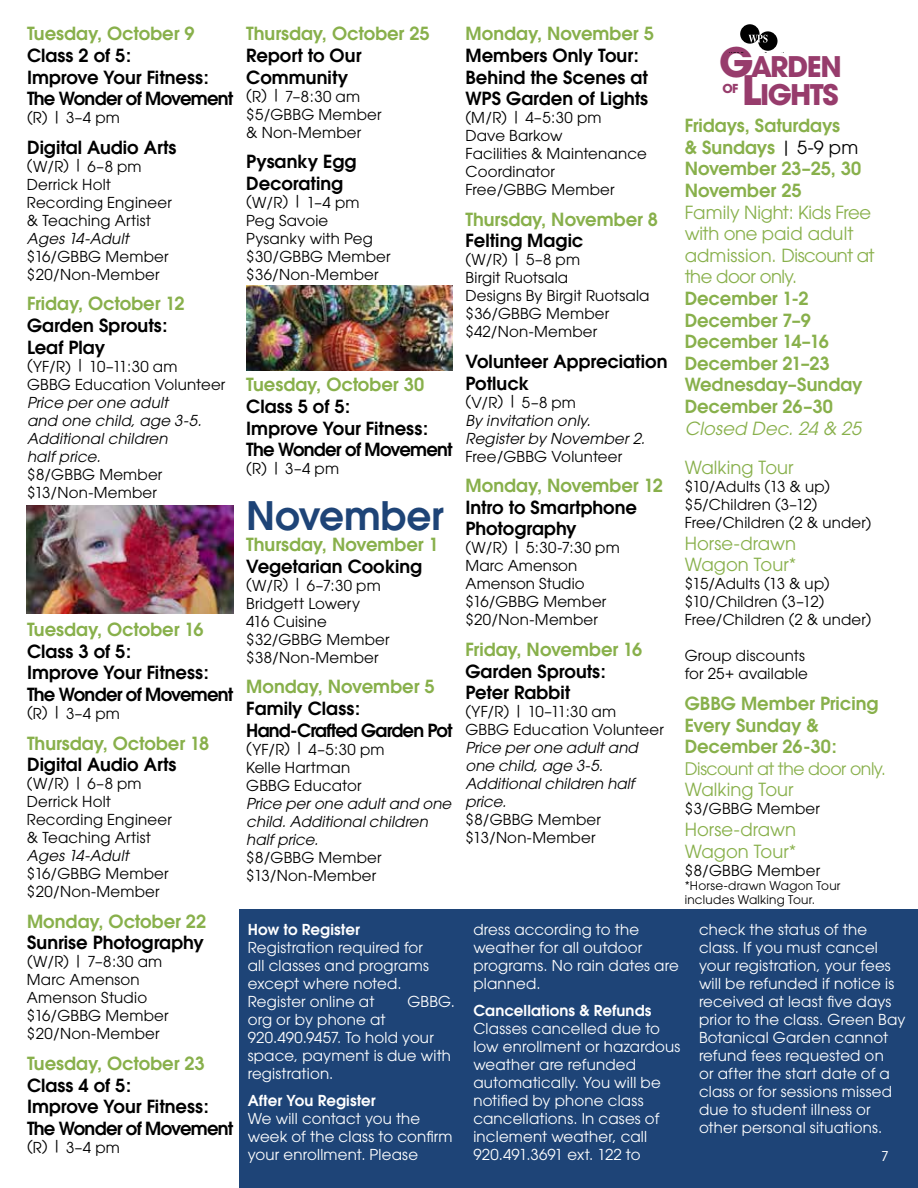
<style>
.page{position:relative;width:918px;height:1188px;background:#fff}
.page>*{position:absolute;margin:0;border:0;box-sizing:border-box;transform-origin:0 0}
.t1{font:600 39px "Avant Garde";letter-spacing:-.005em;color:#1e4477}
.t2{font:700 28.2px "Avant Garde";letter-spacing:-.055em;color:#973c6c}
.t3{font:600 18px/21.6px "Avant Garde";color:#88b04b}
.t4{font:600 18px/21.6px "Avant Garde";color:#000}
.t5{font:600 18px/21.6px "Avant Garde";letter-spacing:-.025em;color:#000}
.t6{font:18px/21.6px "Avant Garde";letter-spacing:-.015em;color:#88b04b}
.t7{font:18px/21.6px "Avant Garde";letter-spacing:.005em;color:#88b04b}
.t8{font:600 18px/21.6px "Avant Garde";letter-spacing:-.04em;color:#000}
.t9{font:italic 18px "Avant Garde";letter-spacing:.005em;color:#88b04b}
.t10{font:17.25px "Avant Garde";letter-spacing:-.025em;color:#88b04b}
.t11{font:15px/18px "Avant Garde";letter-spacing:.01em;color:#000}
.t12{font:15px/18px "Avant Garde";letter-spacing:.01em;color:#fff}
.t13{font:italic 15px/18px "Avant Garde";letter-spacing:.01em;color:#000}
.t14{font:600 15px "Avant Garde";letter-spacing:.005em;color:#fff}
.t15{font:13.5px "ITC Avant Garde Std";color:#fff}
.t16{font:700 12.3px "Avant Garde";color:#973c6c}
.t17{font:12px/14.4px "Avant Garde";letter-spacing:.02em;color:#000}
.s1{font-size:40.35px}
.s2{font-weight:400;color:#000}
</style>
<div class="page">
<img style="left:246px;top:285px;width:207px;height:85px">
<div style="left:758px;top:31px;width:20px;height:20px;background:#000;border-radius:50%"></div>
<svg style="left:740px;top:24px;width:20px;height:20px"></svg>
<svg style="left:748px;top:35px;width:20px;height:8px"></svg>
<div style="left:240px;top:909px;width:678px;height:279px;background:#1e4477"></div>
<img style="left:27px;top:505px;width:206px;height:109px">
<p class="t3" style="left:27px;top:23px;width:169px">Tuesday, October 9</p>
<p class="t5" style="left:27px;top:44px;width:208px">Class 2 of 5:<br>Improve Your Fitness:<br>The Wonder of Movement</p>
<p class="t11" style="left:27px;top:109px;width:94px">(R) | 3–4 pm</p>
<p class="t4" style="left:27px;top:136px;width:151px">Digital Audio Arts</p>
<p class="t11" style="left:27px;top:157px;width:146px">(W/R) | 6–8 pm<br>Derrick Holt<br>Recording Engineer &amp; Teaching Artist</p>
<p class="t13" style="left:27px;top:229px;width:103px">Ages 14-Adult</p>
<p class="t11" style="left:27px;top:247px;width:143px">$16/GBBG Member $20/Non-Member</p>
<p class="t3" style="left:27px;top:293px;width:159px">Friday, October 12</p>
<p class="t4" style="left:27px;top:314px;width:142px">Garden Sprouts:<br>Leaf Play</p>
<p class="t11" style="left:27px;top:357px;width:200px">(YF/R) | 10–11:30 am<br>GBBG Education Volunteer</p>
<p class="t13" style="left:27px;top:393px;width:176px">Price per one adult and one child, age 3-5.<br>Additional children<br>half price.</p>
<p class="t11" style="left:27px;top:465px;width:137px">$8/GBBG Member $13/Non-Member</p>
<p class="t3" style="left:27px;top:618px;width:178px">Tuesday, October 16</p>
<p class="t5" style="left:27px;top:640px;width:208px">Class 3 of 5:<br>Improve Your Fitness:<br>The Wonder of Movement</p>
<p class="t11" style="left:27px;top:704px;width:94px">(R) | 3–4 pm</p>
<p class="t3" style="left:27px;top:732px;width:184px">Thursday, October 18</p>
<p class="t4" style="left:27px;top:753px;width:151px">Digital Audio Arts</p>
<p class="t11" style="left:27px;top:775px;width:146px">(W/R) | 6–8 pm<br>Derrick Holt<br>Recording Engineer &amp; Teaching Artist</p>
<p class="t13" style="left:27px;top:847px;width:103px">Ages 14-Adult</p>
<p class="t11" style="left:27px;top:865px;width:143px">$16/GBBG Member $20/Non-Member</p>
<p class="t3" style="left:27px;top:910px;width:181px">Monday, October 22</p>
<p class="t4" style="left:27px;top:932px;width:178px">Sunrise Photography</p>
<p class="t11" style="left:27px;top:953px;width:143px">(W/R) | 7–8:30 am<br>Marc Amenson<br>Amenson Studio $16/GBBG Member $20/Non-Member</p>
<p class="t3" style="left:27px;top:1052px;width:179px">Tuesday, October 23</p>
<p class="t5" style="left:27px;top:1074px;width:208px">Class 4 of 5:<br>Improve Your Fitness:<br>The Wonder of Movement</p>
<p class="t11" style="left:27px;top:1138px;width:94px">(R) | 3–4 pm</p>
<p class="t3" style="left:246px;top:23px;width:185px">Thursday, October 25</p>
<p class="t4" style="left:246px;top:44px;width:117px">Report to Our<br>Community</p>
<p class="t11" style="left:246px;top:87px;width:137px">(R) | 7–8:30 am $5/GBBG Member &amp; Non-Member</p>
<p class="t4" style="left:246px;top:150px;width:112px">Pysanky Egg<br>Decorating</p>
<p class="t11" style="left:246px;top:193px;width:146px">(W/R) | 1–4 pm<br>Peg Savoie<br>Pysanky with Peg $30/GBBG Member $36/Non-Member</p>
<p class="t3" style="left:246px;top:374px;width:179px">Tuesday, October 30</p>
<p class="t5" style="left:246px;top:395px;width:208px">Class 5 of 5:<br>Improve Your Fitness:<br>The Wonder of Movement</p>
<p class="t11" style="left:246px;top:460px;width:94px">(R) | 3–4 pm</p>
<h1 class="t1" style="left:246px;top:490px;width:199px">November</h1>
<p class="t3" style="left:246px;top:534px;width:194px">Thursday, November 1</p>
<p class="t4" style="left:246px;top:555px;width:177px">Vegetarian Cooking</p>
<p class="t11" style="left:246px;top:576px;width:145px">(W/R) | 6–7:30 pm<br>Bridgett Lowery<br>416 Cuisine $32/GBBG Member $38/Non-Member</p>
<p class="t3" style="left:246px;top:676px;width:190px">Monday, November 5</p>
<p class="t8" style="left:246px;top:697px;width:208px">Family Class:<br>Hand-Crafted Garden Pot</p>
<p class="t11" style="left:246px;top:740px;width:140px">(YF/R) | 4–5:30 pm<br>Kelle Hartman<br>GBBG Educator</p>
<p class="t13" style="left:246px;top:794px;width:207px">Price per one adult and one child. Additional children half price.</p>
<p class="t11" style="left:246px;top:848px;width:137px">$8/GBBG Member $13/Non-Member</p>
<p class="t14" style="left:248px;top:920px;width:114px">How to Register</p>
<p class="t12" style="left:248px;top:939px;width:183px">Registration required for all classes and programs except where noted.<br>Register online at</p>
<p class="t12" style="left:407px;top:993px;width:49px">GBBG.</p>
<p class="t12" style="left:248px;top:1011px;width:205px">org or by phone at<br>920.490.9457. To hold your space, payment is due with registration.</p>
<p class="t14" style="left:248px;top:1091px;width:129px">After You Register</p>
<p class="t12" style="left:248px;top:1110px;width:206px">We will contact you the week of the class to confirm your enrollment. Please</p>
<p class="t3" style="left:465px;top:23px;width:190px">Monday, November 5</p>
<p class="t4" style="left:465px;top:44px;width:184px">Members Only Tour:<br>Behind the Scenes at<br>WPS Garden of Lights</p>
<p class="t11" style="left:465px;top:109px;width:183px">(M/R) | 4–5:30 pm<br>Dave Barkow<br>Facilities &amp; Maintenance<br>Coordinator<br>Free/GBBG Member</p>
<p class="t3" style="left:465px;top:208px;width:194px">Thursday, November 8</p>
<p class="t4" style="left:465px;top:230px;width:120px">Felting Magic</p>
<p class="t11" style="left:465px;top:251px;width:186px">(W/R) | 5–8 pm<br>Birgit Ruotsala<br>Designs By Birgit Ruotsala $36/GBBG Member $42/Non-Member</p>
<p class="t4" style="left:465px;top:350px;width:204px">Volunteer Appreciation<br>Potluck</p>
<p class="t11" style="left:465px;top:393px;width:112px">(V/R) | 5–8 pm</p>
<p class="t13" style="left:465px;top:411px;width:181px">By invitation only.<br>Register by November 2.</p>
<p class="t11" style="left:465px;top:447px;width:158px">Free/GBBG Volunteer</p>
<p class="t3" style="left:465px;top:474px;width:199px">Monday, November 12</p>
<p class="t4" style="left:465px;top:496px;width:173px">Intro to Smartphone<br>Photography</p>
<p class="t11" style="left:465px;top:539px;width:156px">(W/R) | 5:30-7:30 pm<br>Marc Amenson<br>Amenson Studio $16/GBBG Member $20/Non-Member</p>
<p class="t3" style="left:465px;top:638px;width:178px">Friday, November 16</p>
<p class="t4" style="left:465px;top:660px;width:142px">Garden Sprouts:<br>Peter Rabbit</p>
<p class="t11" style="left:465px;top:703px;width:200px">(YF/R) | 10–11:30 am<br>GBBG Education Volunteer</p>
<p class="t13" style="left:465px;top:739px;width:174px">Price per one adult and one child, age 3-5.<br>Additional children half price.</p>
<p class="t11" style="left:465px;top:811px;width:137px">$8/GBBG Member $13/Non-Member</p>
<h2 class="t2" style="left:719px;top:48px;width:124px"><span class="s1">G</span>ARDEN</h2>
<p class="t16" style="left:722px;top:81px;width:18px">OF</p>
<h2 class="t2" style="left:742px;top:76px;width:98px"><span class="s1">L</span>IGHTS</h2>
<p class="t3" style="left:685px;top:114px;width:178px">Fridays, Saturdays<br>&amp; Sundays <span class="s2">| 5-9 pm<br></span>November 23–25, 30<br>November 25</p>
<p class="t6" style="left:685px;top:201px;width:192px">Family Night: Kids Free with one paid adult admission. Discount at the door only.</p>
<p class="t3" style="left:685px;top:287px;width:179px">December 1-2<br>December 7–9<br>December 14–16<br>December 21–23<br>Wednesday–Sunday<br>December 26–30</p>
<p class="t9" style="left:685px;top:417px;width:178px">Closed Dec. 24 &amp; 25</p>
<p class="t7" style="left:685px;top:457px;width:111px">Walking Tour</p>
<p class="t11" style="left:685px;top:478px;width:188px">$10/Adults (13 &amp; up) $5/Children (3–12)<br>Free/Children (2 &amp; under)</p>
<p class="t7" style="left:685px;top:532px;width:113px">Horse-drawn<br>Wagon Tour*</p>
<p class="t11" style="left:685px;top:575px;width:188px">$15/Adults (13 &amp; up) $10/Children (3–12)<br>Free/Children (2 &amp; under)</p>
<p class="t11" style="left:685px;top:647px;width:125px">Group discounts for 25+ available</p>
<p class="t3" style="left:685px;top:692px;width:195px">GBBG Member Pricing<br>Every Sunday &amp;<br>December 26-30:</p>
<p class="t10" style="left:685px;top:758px;width:203px">Discount at the door only.</p>
<p class="t7" style="left:685px;top:779px;width:111px">Walking Tour</p>
<p class="t11" style="left:685px;top:800px;width:137px">$3/GBBG Member</p>
<p class="t7" style="left:685px;top:819px;width:113px">Horse-drawn<br>Wagon Tour*</p>
<p class="t11" style="left:685px;top:861px;width:137px">$8/GBBG Member</p>
<p class="t17" style="left:685px;top:878px;width:157px">*Horse-drawn Wagon Tour includes Walking Tour.</p>
<p class="t12" style="left:473px;top:920px;width:207px">dress according to the weather for all outdoor programs. No rain dates are planned.</p>
<p class="t14" style="left:473px;top:1001px;width:180px">Cancellations &amp; Refunds</p>
<p class="t12" style="left:473px;top:1019px;width:209px">Classes cancelled due to low enrollment or hazardous weather are refunded automatically. You will be notified by phone class cancellations. In cases of inclement weather, call<br>920.491.3691 ext. 122 to</p>
<p class="t12" style="left:699px;top:920px;width:208px">check the status of the class. If you must cancel your registration, your fees will be refunded if notice is received at least five days prior to the class. Green Bay<br>Botanical Garden cannot refund fees requested on<br>or after the start date of a class or for sessions missed due to student illness or other personal situations.</p>
<p class="t15" style="left:881px;top:1148px;width:9px">7</p>
</div>
